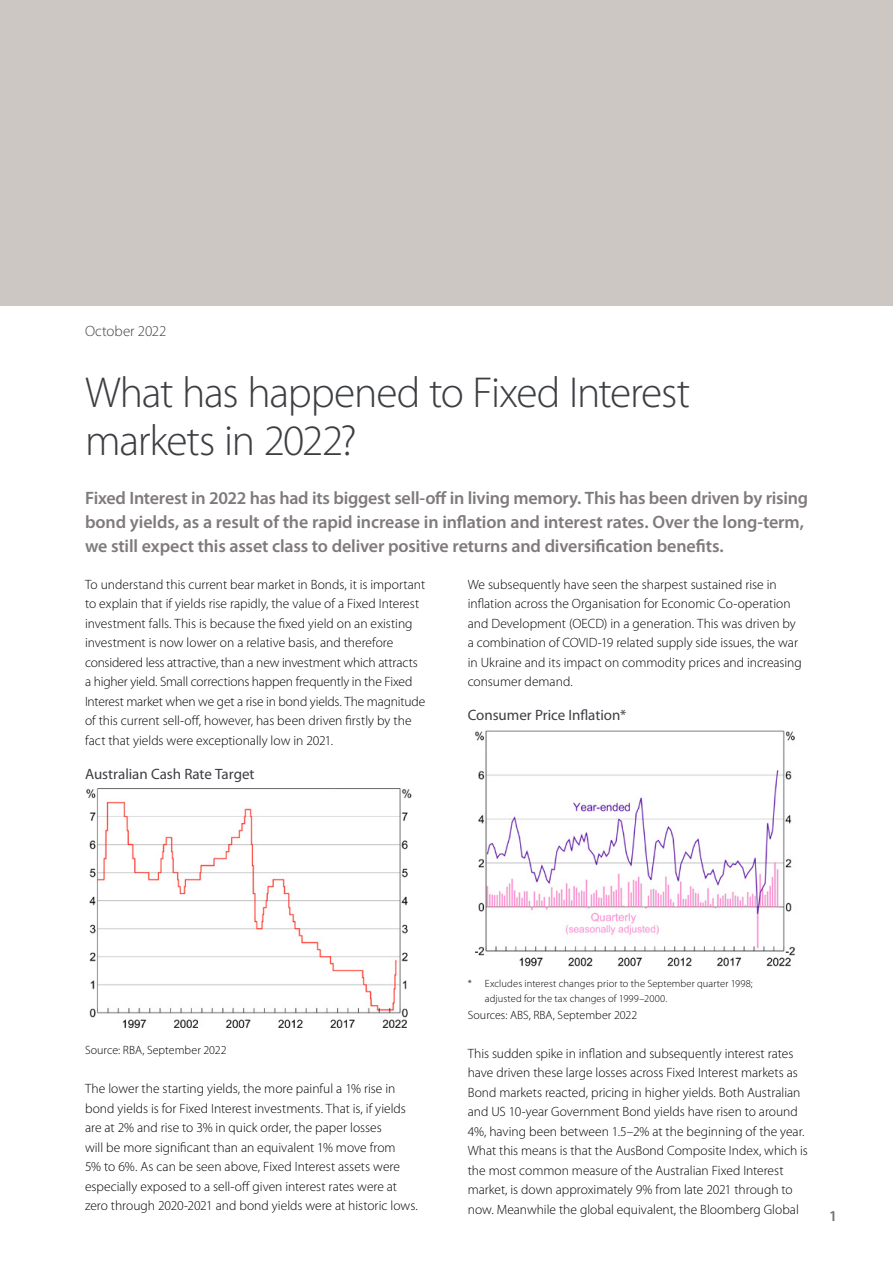
<style>
.page{position:relative;width:893px;height:1263px;background:#fff}
.page>*{position:absolute;margin:0;border:0;box-sizing:border-box;transform-origin:0 0}
.t1{font:300 43.5px/48px "Myriad Pro";letter-spacing:-.03em;color:#3c3e42}
.t2{font:600 18px/24px "Myriad Pro";letter-spacing:-.01em;color:#7f7a7c}
.t3{font:15px "Myriad Pro";color:#3c3e42}
.t4{font:300 15px "Myriad Pro";letter-spacing:-.005em;color:#3c3e42}
.t5{font:600 15px "Myriad Pro";color:#707172}
.t6{font:300 13.5px/19.5px "Myriad Pro";color:#000}
.t7{font:300 12px "Myriad Pro";letter-spacing:.005em;color:#000}
.t8{font:300 10.5px/15px "Myriad Pro";letter-spacing:.01em;color:#000}
</style>
<div class="page">
<img style="left:86px;top:788px;width:326px;height:239px">
<img style="left:475px;top:730px;width:320px;height:237px">
<div style="left:0;top:0;width:893px;height:306px;background:#cdc7c3"></div>
<p class="t4" style="left:85px;top:322px;width:83px">October 2022</p>
<h1 class="t1" style="left:85px;top:368px;width:607px">What has happened to Fixed Interest markets in 2022?</h1>
<p class="t2" style="left:85px;top:486px;width:724px">Fixed Interest in 2022 has had its biggest sell-off in living memory. This has been driven by rising bond yields, as a result of the rapid increase in inflation and interest rates. Over the long‑term, we still expect this asset class to deliver positive returns and diversification benefits.</p>
<p class="t6" style="left:85px;top:574px;width:342px">To understand this current bear market in Bonds, it is important to explain that if yields rise rapidly, the value of a Fixed Interest investment falls. This is because the fixed yield on an existing investment is now lower on a relative basis, and therefore considered less attractive, than a new investment which attracts a higher yield. Small corrections happen frequently in the Fixed Interest market when we get a rise in bond yields. The magnitude of this current sell-off, however, has been driven firstly by the fact that yields were exceptionally low in 2021.</p>
<p class="t3" style="left:85px;top:764px;width:171px">Australian Cash Rate Target</p>
<p class="t6" style="left:468px;top:574px;width:336px">We subsequently have seen the sharpest sustained rise in inflation across the Organisation for Economic Co-operation and Development (OECD) in a generation. This was driven by a combination of COVID-19 related supply side issues, the war in Ukraine and its impact on commodity prices and increasing consumer demand.</p>
<p class="t3" style="left:468px;top:706px;width:160px">Consumer Price Inflation*</p>
<p class="t7" style="left:85px;top:1043px;width:143px">Source: RBA, September 2022</p>
<p class="t6" style="left:85px;top:1079px;width:334px">The lower the starting yields, the more painful a 1% rise in bond yields is for Fixed Interest investments. That is, if yields are at 2% and rise to 3% in quick order, the paper losses<br>will be more significant than an equivalent 1% move from<br>5% to 6%. As can be seen above, Fixed Interest assets were especially exposed to a sell-off given interest rates were at zero through 2020-2021 and bond yields were at historic lows.</p>
<p class="t8" style="left:485px;top:976px;width:270px;text-indent:-17px">* Excludes interest changes prior to the September quarter 1998; adjusted for the tax changes of 1999–2000.</p>
<p class="t7" style="left:468px;top:1008px;width:171px">Sources: ABS, RBA, September 2022</p>
<p class="t6" style="left:468px;top:1043px;width:342px">This sudden spike in inflation and subsequently interest rates have driven these large losses across Fixed Interest markets as Bond markets reacted, pricing in higher yields. Both Australian and US 10-year Government Bond yields have risen to around 4%, having been between 1.5–2% at the beginning of the year.<br>What this means is that the AusBond Composite Index, which is the most common measure of the Australian Fixed Interest market, is down approximately 9% from late 2021 through to now. Meanwhile the global equivalent, the Bloomberg Global</p>
<p class="t5" style="left:829px;top:1206px;width:10px">1</p>
</div>
